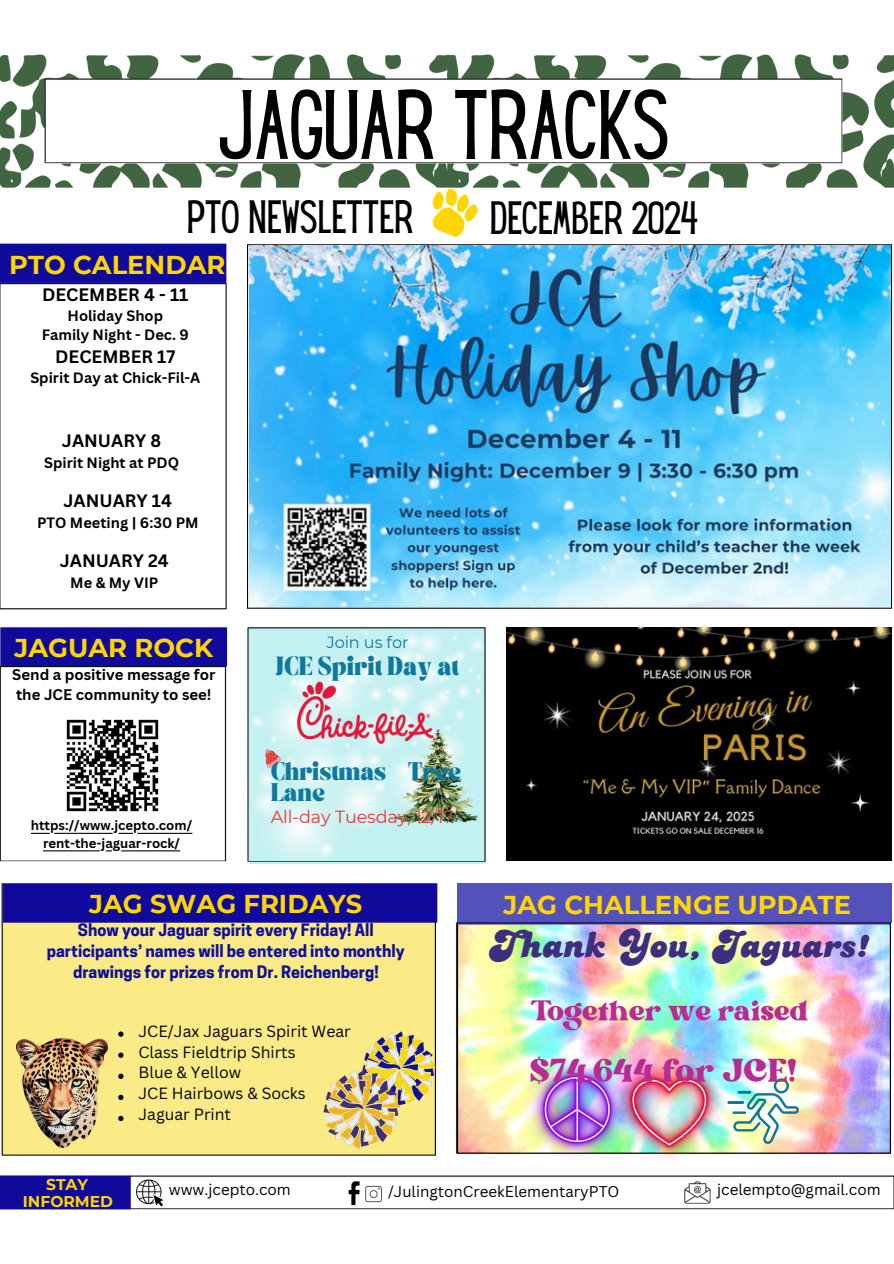
<style>
.page{position:relative;width:894px;height:1264px;background:#fff}
.page>*{position:absolute;margin:0;border:0;box-sizing:border-box;transform-origin:0 0}
.t1{font:86.1px "Hey Gotcha";color:#000}
.t2{font:45px "Bright";letter-spacing:.01em;color:#b82b91}
.t3{font:40.8px "Hey Gotcha";color:#000}
.t4{font:40.8px "Candice Com";color:#3e2f7e}
.t5{font:39.3px "Bright";color:#b82b91}
.t6{font:700 25.8px "Montserrat";color:#ffd600}
.t7{font:700 17.55px "Canva Sans";color:#000}
.t8{font:17.55px "Montserrat";letter-spacing:-.005em;color:#e83735}
.t9{font:700 16.2px "TANASHFORD";color:#0e789f}
.t10{font:16.2px "Montserrat";letter-spacing:-.005em;color:#0e789f}
.t11{font:700 16.05px/20.9px "Cooper Hewitt";color:#100e9f;text-align:center}
.t12{font:15.75px/20.9px "Canva Sans";color:#000}
.t13{font:700 15.6px "TANASHFORD";color:#0e789f}
.t14{font:700 15.6px/16.4px "Montserrat";color:#ffd600;text-align:center}
.t15{font:15.15px "Canva Sans";color:#000}
.t16{font:700 15px/19.6px "Canva Sans";color:#000}
.t17{font:700 14.55px/18.6px "Canva Sans";color:#000;text-align:center}
.t18{font:700 13.2px "Canva Sans";color:#000}
</style>
<div class="page">
<img style="left:0;top:627px;width:228px;height:235px">
<img style="left:0;top:243px;width:227px;height:367px">
<img style="left:1px;top:883px;width:437px;height:273px">
<img style="left:0;top:54px;width:893px;height:134px">
<img style="left:0;top:1175px;width:893px;height:35px">
<img style="left:432px;top:188px;width:47px;height:49px">
<img style="left:54px;top:707px;width:116px;height:116px">
<img style="left:316px;top:1024px;width:122px;height:131px">
<img style="left:16px;top:1038px;width:92px;height:109px">
<div style="left:457px;top:883px;width:434px;height:39px;background:#5352ba"></div>
<img style="left:457px;top:923px;width:433px;height:230px">
<img style="left:525px;top:1057px;width:199px;height:101px">
<svg style="left:727px;top:1078px;width:71px;height:65px"></svg>
<img style="left:247px;top:627px;width:239px;height:237px">
<img style="left:286px;top:668px;width:158px;height:88px">
<img style="left:395px;top:729px;width:82px;height:95px">
<img style="left:249px;top:245px;width:641px;height:361px">
<img style="left:506px;top:627px;width:385px;height:233px">
<svg style="left:31px;top:832px;width:161px;height:1px"></svg>
<svg style="left:43px;top:850px;width:137px;height:1px"></svg>
<svg style="left:118px;top:1031px;width:5px;height:5px"></svg>
<svg style="left:118px;top:1052px;width:5px;height:5px"></svg>
<svg style="left:118px;top:1073px;width:5px;height:5px"></svg>
<svg style="left:118px;top:1094px;width:5px;height:5px"></svg>
<svg style="left:118px;top:1115px;width:5px;height:6px"></svg>
<p class="t1" style="left:218px;top:90px;width:452px">JAGUAR TRACKS</p>
<h2 class="t3" style="left:187px;top:201px;width:228px">PTO NEWSLETTER</h2>
<p class="t6" style="left:9px;top:249px;width:218px">PTO CALENDAR</p>
<p class="t7" style="left:42px;top:282px;width:148px">DECEMBER 4 - 11</p>
<h5 class="t17" style="left:42px;top:306px;width:149px">Holiday Shop<br>Family Night - Dec. 9</h5>
<p class="t7" style="left:55px;top:344px;width:122px">DECEMBER 17</p>
<p class="t17" style="left:30px;top:368px;width:171px">Spirit Day at Chick-Fil-A</p>
<p class="t7" style="left:62px;top:428px;width:101px">JANUARY 8</p>
<p class="t17" style="left:44px;top:453px;width:136px">Spirit Night at PDQ</p>
<p class="t7" style="left:63px;top:488px;width:110px">JANUARY 14</p>
<h6 class="t17" style="left:37px;top:513px;width:163px">PTO Meeting | 6:30 PM</h6>
<p class="t7" style="left:60px;top:548px;width:111px">JANUARY 24</p>
<p class="t17" style="left:70px;top:573px;width:90px">Me &amp; My VIP</p>
<p class="t6" style="left:15px;top:632px;width:200px">JAGUAR ROCK</p>
<p class="t16" style="left:12px;top:664px;width:204px">Send a positive message for the JCE community to see!</p>
<p class="t18" style="left:31px;top:816px;width:163px">https://www.jcepto.com/</p>
<p class="t18" style="left:43px;top:833px;width:138px">rent-the-jaguar-rock/</p>
<p class="t10" style="left:326px;top:632px;width:83px">Join us for</p>
<p class="t9" style="left:275px;top:656px;width:184px">JCE Spirit Day at</p>
<p class="t13" style="left:270px;top:761px;width:117px">Christmas</p>
<p class="t13" style="left:408px;top:761px;width:54px">Tree</p>
<p class="t13" style="left:270px;top:782px;width:55px">Lane</p>
<p class="t8" style="left:270px;top:806px;width:184px">All-day Tuesday, 12/17</p>
<p class="t6" style="left:89px;top:888px;width:274px">JAG SWAG FRIDAYS</p>
<p class="t11" style="left:47px;top:921px;width:359px">Show your Jaguar spirit every Friday! All participants’ names will be entered into monthly drawings for prizes from Dr. Reichenberg!</p>
<h5 class="t12" style="left:138px;top:1020px;width:214px">JCE/Jax Jaguars Spirit Wear<br>Class Fieldtrip Shirts<br>Blue &amp; Yellow<br>JCE Hairbows &amp; Socks<br>Jaguar Print</h5>
<p class="t3" style="left:489px;top:201px;width:210px">DECEMBER 2024</p>
<p class="t6" style="left:503px;top:888px;width:349px">JAG CHALLENGE UPDATE</p>
<p class="t4" style="left:487px;top:922px;width:380px">Thank You, Jaguars!</p>
<p class="t5" style="left:530px;top:994px;width:279px">Together we raised</p>
<p class="t2" style="left:530px;top:1051px;width:267px">$74,644 for JCE!</p>
<p class="t14" style="left:23px;top:1176px;width:92px">STAY<br>INFORMED</p>
<h1 class="t15" style="left:169px;top:1178px;width:123px">www.jcepto.com</h1>
<p class="t15" style="left:388px;top:1180px;width:233px">/JulingtonCreekElementaryPTO</p>
<h2 class="t15" style="left:717px;top:1178px;width:165px">jcelempto@gmail.com</h2>
</div>
